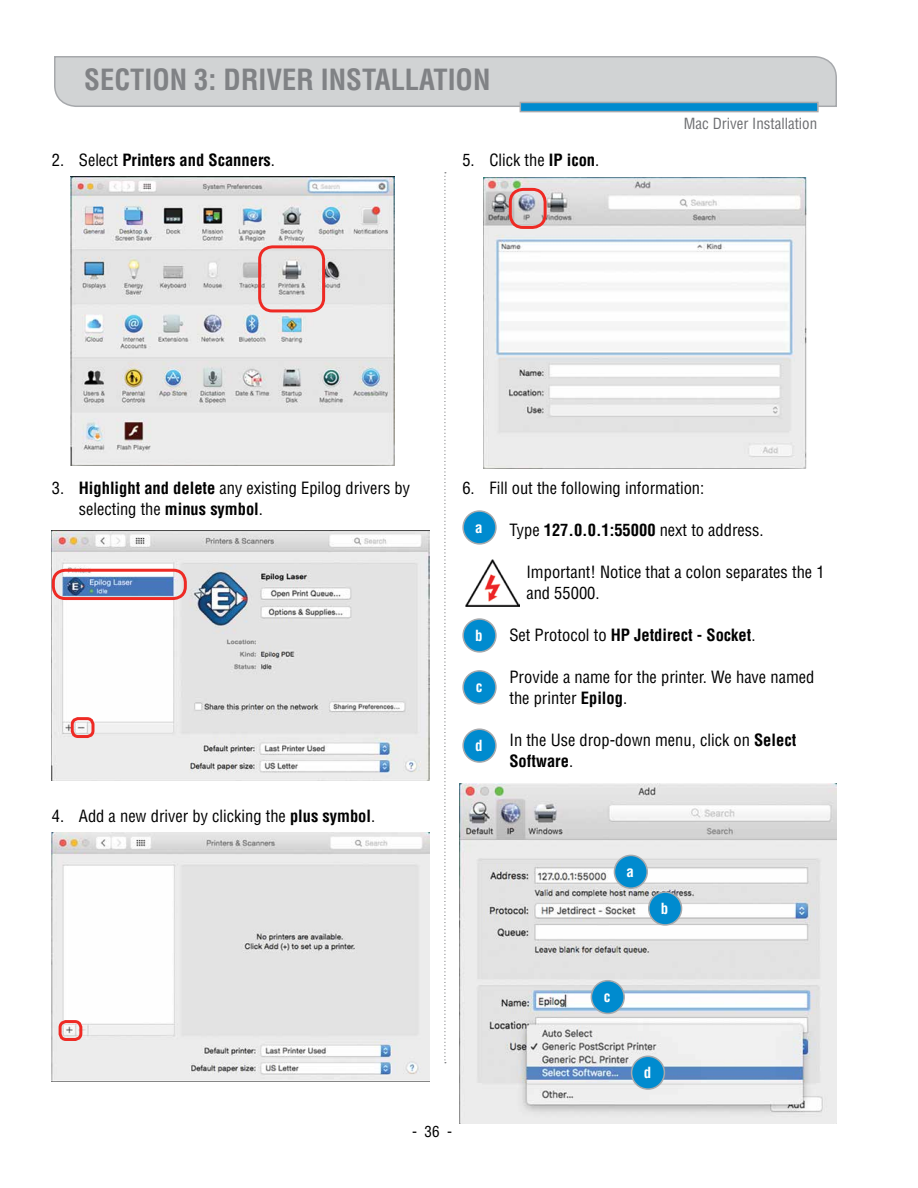
<style>
.page{position:relative;width:918px;height:1188px;background:#fff}
.page>*{position:absolute;margin:0;border:0;box-sizing:border-box;transform-origin:0 0}
.t1{font:700 condensed 28.5px "Helvetica";color:#808285}
.t2{font:condensed 16.5px/21px "Helvetica";color:#000}
.t3{font:700 condensed 16.5px "Helvetica";color:#000}
.t4{font:condensed 15px "Helvetica";color:#6d6e71}
.t5{font:700 condensed 15px "Helvetica";color:#fff}
.t6{font:condensed 15px "Helvetica";color:#000}
.s1{font-weight:400}
.s2{font-weight:700}
</style>
<div class="page">
<svg style="left:54px;top:56px;width:783px;height:57px;background:#c7cfd4"></svg>
<svg style="left:444px;top:172px;width:2px;height:891px"></svg>
<img style="left:70px;top:176px;width:324px;height:290px">
<div style="left:258px;top:245px;width:67px;height:67px;border:3px solid #ee2a24;border-radius:13px"></div>
<img style="left:52px;top:530px;width:378px;height:251px">
<div style="left:52px;top:569px;width:135px;height:31px;border:3px solid #ee2a24;border-radius:12px"></div>
<div style="left:71px;top:717px;width:23px;height:21px;border:3px solid #ee2a24;border-radius:6px"></div>
<img style="left:52px;top:832px;width:378px;height:250px">
<div style="left:59px;top:1020px;width:23px;height:21px;border:3px solid #ee2a24;border-radius:6px"></div>
<img style="left:484px;top:177px;width:323px;height:291px">
<div style="left:509px;top:188px;width:38px;height:41px;border:3px solid #ee2a24;border-radius:13px"></div>
<div style="left:463px;top:511px;width:33px;height:33px;background:#008bcf;border-radius:50%"></div>
<div style="left:462px;top:510px;width:35px;height:35px;border:2px solid #a7a9ac;border-radius:50%"></div>
<img style="left:466px;top:560px;width:54px;height:47px">
<div style="left:463px;top:619px;width:33px;height:33px;background:#008bcf;border-radius:50%"></div>
<div style="left:462px;top:618px;width:35px;height:35px;border:2px solid #a7a9ac;border-radius:50%"></div>
<div style="left:463px;top:671px;width:33px;height:33px;background:#008bcf;border-radius:50%"></div>
<div style="left:462px;top:670px;width:35px;height:34px;border:2px solid #a7a9ac;border-radius:50%"></div>
<div style="left:463px;top:729px;width:33px;height:33px;background:#008bcf;border-radius:50%"></div>
<div style="left:462px;top:728px;width:35px;height:35px;border:2px solid #a7a9ac;border-radius:50%"></div>
<img style="left:459px;top:783px;width:378px;height:341px">
<div style="left:614px;top:855px;width:33px;height:33px;background:#008bcf;border-radius:50%"></div>
<div style="left:614px;top:855px;width:34px;height:34px;border:2px solid #a7a9ac;border-radius:50%"></div>
<div style="left:649px;top:892px;width:33px;height:33px;background:#008bcf;border-radius:50%"></div>
<div style="left:648px;top:891px;width:34px;height:35px;border:2px solid #a7a9ac;border-radius:50%"></div>
<div style="left:591px;top:981px;width:33px;height:32px;background:#008bcf;border-radius:50%"></div>
<div style="left:591px;top:980px;width:34px;height:34px;border:2px solid #a7a9ac;border-radius:50%"></div>
<div style="left:632px;top:1056px;width:32px;height:33px;background:#008bcf;border-radius:50%"></div>
<div style="left:631px;top:1056px;width:34px;height:34px;border:2px solid #a7a9ac;border-radius:50%"></div>
<h1 class="t1" style="left:84px;top:61px;width:31px">Section</h1>
<h1 class="t1" style="left:194px;top:61px;width:62px">3: Driver</h1>
<h1 class="t1" style="left:321px;top:61px;width:24px">Installation</h1>
<p class="t3" style="left:52px;top:150px;width:225px"><span class="s1">2. Select</span> Printers and Scanners<span class="s1">.</span></p>
<p class="t2" style="left:462px;top:150px;width:138px">5. Click the <span class="s2">IP icon</span>.</p>
<p class="t4" style="left:684px;top:114px;width:135px">Mac Driver Installation</p>
<p class="t2" style="left:79px;top:477px;width:333px;text-indent:-27px">3. <span class="s2">Highlight and delete</span> any existing Epilog drivers by selecting the <span class="s2">minus symbol</span>.</p>
<p class="t2" style="left:52px;top:805px;width:325px">4. Add a new driver by clicking the <span class="s2">plus symbol</span>.</p>
<p class="t2" style="left:462px;top:477px;width:243px">6. Fill out the following information:</p>
<p class="t2" style="left:509px;top:519px;width:256px">Type <span class="s2">127.0.0.1:55000</span> next to address.</p>
<p class="t2" style="left:526px;top:561px;width:300px">Important! Notice that a colon separates the 1 and 55000.</p>
<p class="t3" style="left:509px;top:625px;width:248px"><span class="s1">Set Protocol to</span> HP Jetdirect - Socket<span class="s1">.</span></p>
<p class="t2" style="left:509px;top:666px;width:306px">Provide a name for the printer. We have named the printer <span class="s2">Epilog</span>.</p>
<p class="t2" style="left:509px;top:729px;width:288px">In the Use drop-down menu, click on <span class="s2">Select<br>Software</span>.</p>
<p class="t5" style="left:475px;top:518px;width:9px">a</p>
<p class="t5" style="left:475px;top:626px;width:9px">b</p>
<p class="t5" style="left:476px;top:677px;width:8px">c</p>
<p class="t5" style="left:475px;top:736px;width:9px">d</p>
<p class="t5" style="left:627px;top:862px;width:9px">a</p>
<p class="t5" style="left:661px;top:899px;width:9px">b</p>
<p class="t6" style="left:412px;top:1122px;width:41px">- 36 -</p>
<p class="t5" style="left:604px;top:987px;width:8px">c</p>
<p class="t5" style="left:644px;top:1063px;width:9px">d</p>
</div>
